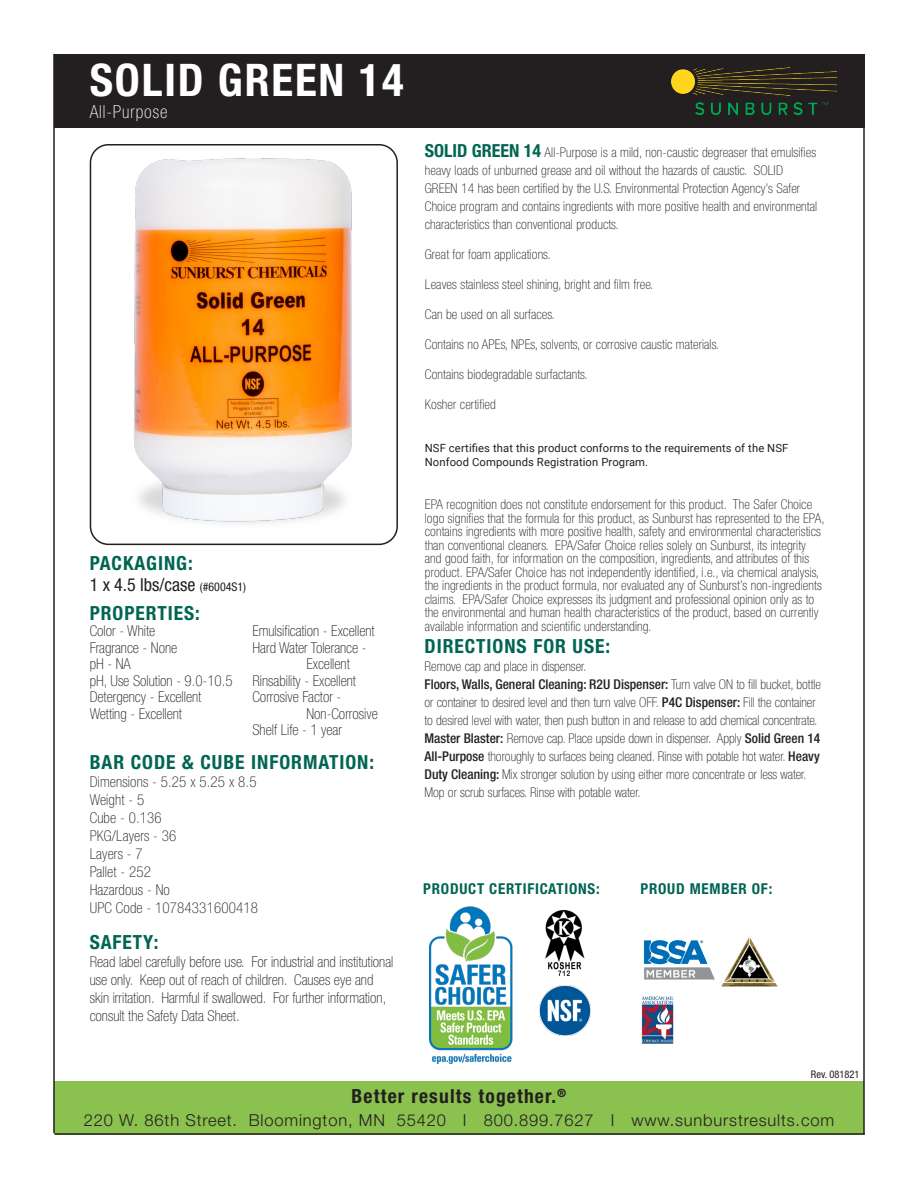
<style>
.page{position:relative;width:918px;height:1188px;background:#fff}
.page>*{position:absolute;margin:0;border:0;box-sizing:border-box;transform-origin:0 0}
.t1{font:700 condensed 45px "Helvetica Neue LT Std";letter-spacing:.04em;color:#fff}
.t2{font:700 condensed 19.5px "Helvetica Neue LT Std";letter-spacing:.05em;color:#006552}
.t3{font:700 condensed 19.5px "Helvetica Neue LT Std";letter-spacing:.06em;color:#231f20}
.t4{font:condensed 18px "Helvetica Neue LT Std";color:#231f20}
.t5{font:100 condensed 18px "Helvetica Neue LT Std";letter-spacing:.05em;color:#fff}
.t6{font:300 16.5px "Helvetica Neue LT Std";letter-spacing:.05em;color:#231f20}
.t7{font:100 condensed 15px/18px "Helvetica Neue LT Std";color:#231f20}
.t8{font:700 condensed 15px "Helvetica Neue LT Std";letter-spacing:.05em;color:#006552}
.t9{font:100 condensed 13.5px/18px "Helvetica Neue LT Std";letter-spacing:.01em;color:#231f20}
.t10{font:11.25px/13.5px "Roboto";letter-spacing:.01em;color:#231f20}
.t11{font:condensed 10.5px "Helvetica Neue LT Std";color:#231f20}
.s1{font-size:12px}
.s2{font-weight:700;font-size:18px;color:#006552}
.s3{font-weight:500}
</style>
<div class="page">
<div style="left:54px;top:54px;width:590px;height:74px;background:#231f20"></div>
<div style="left:54px;top:1081px;width:810px;height:54px;background:#8bc14e"></div>
<div style="left:90px;top:144px;width:308px;height:401px;border:2px solid #231f20;border-radius:18px"></div>
<div style="left:644px;top:54px;width:221px;height:74px;background:#231f20"></div>
<img style="left:672px;top:68px;width:164px;height:46px">
<hr style="left:53px;top:54px;width:2px;height:1079px;background:#231f20">
<hr style="left:863px;top:108px;width:2px;height:1027px;background:#231f20">
<hr style="left:55px;top:1133px;width:810px;height:2px;background:#231f20">
<img style="left:134px;top:158px;width:218px;height:366px">
<img style="left:643px;top:940px;width:72px;height:40px">
<img style="left:722px;top:937px;width:56px;height:50px">
<img style="left:641px;top:996px;width:33px;height:48px">
<img style="left:545px;top:909px;width:40px;height:67px">
<img style="left:430px;top:906px;width:83px;height:157px">
<img style="left:539px;top:985px;width:51px;height:51px">
<p class="t1" style="left:90px;top:53px;width:316px">SOLID GREEN 14</p>
<p class="t5" style="left:90px;top:101px;width:79px">All-Purpose</p>
<p class="t2" style="left:90px;top:551px;width:105px">PACKAGING:</p>
<p class="t4" style="left:90px;top:574px;width:158px">1 x 4.5 lbs/case <span class="s1">(#6004S1)</span></p>
<p class="t2" style="left:90px;top:601px;width:112px">PROPERTIES:</p>
<p class="t7" style="left:90px;top:622px;width:67px">Color - White</p>
<p class="t7" style="left:90px;top:638px;width:89px">Fragrance - None</p>
<p class="t7" style="left:90px;top:655px;width:43px">pH - NA</p>
<p class="t7" style="left:90px;top:671px;width:144px">pH, Use Solution - 9.0-10.5</p>
<p class="t7" style="left:90px;top:688px;width:113px">Detergency - Excellent</p>
<p class="t7" style="left:90px;top:704px;width:94px">Wetting - Excellent</p>
<p class="t7" style="left:252px;top:622px;width:124px">Emulsification - Excellent</p>
<p class="t7" style="left:306px;top:639px;width:62px;line-height:16.5px;text-indent:-54px">Hard Water Tolerance -<br>Excellent</p>
<p class="t7" style="left:252px;top:671px;width:105px">Rinsability - Excellent</p>
<p class="t7" style="left:252px;top:688px;width:90px">Corrosive Factor -</p>
<p class="t7" style="left:306px;top:704px;width:73px">Non-Corrosive</p>
<p class="t7" style="left:252px;top:721px;width:91px">Shelf Life - 1 year</p>
<p class="t2" style="left:90px;top:750px;width:286px">BAR CODE &amp; CUBE INFORMATION:</p>
<p class="t7" style="left:90px;top:772px;width:168px">Dimensions - 5.25 x 5.25 x 8.5</p>
<p class="t7" style="left:90px;top:790px;width:56px">Weight - 5</p>
<p class="t7" style="left:90px;top:808px;width:74px">Cube - 0.136</p>
<p class="t7" style="left:90px;top:826px;width:88px">PKG/Layers - 36</p>
<p class="t7" style="left:90px;top:844px;width:54px">Layers - 7</p>
<p class="t7" style="left:90px;top:862px;width:63px">Pallet - 252</p>
<p class="t7" style="left:90px;top:880px;width:82px">Hazardous - No</p>
<p class="t7" style="left:90px;top:898px;width:170px">UPC Code - 10784331600418</p>
<p class="t2" style="left:90px;top:930px;width:70px">SAFETY:</p>
<p class="t7" style="left:90px;top:952px;width:305px">Read label carefully before use. For industrial and institutional use only. Keep out of reach of children. Causes eye and skin irritation. Harmful if swallowed. For further information, consult the Safety Data Sheet.</p>
<p class="t9" style="left:425px;top:143px;width:394px"><span class="s2">SOLID GREEN 14</span> All-Purpose is a mild, non-caustic degreaser that emulsifies heavy loads of unburned grease and oil without the hazards of caustic. SOLID GREEN 14 has been certified by the U.S. Environmental Protection Agency’s Safer Choice program and contains ingredients with more positive health and environmental characteristics than conventional products.</p>
<p class="t9" style="left:425px;top:245px;width:127px">Great for foam applications.</p>
<p class="t9" style="left:425px;top:275px;width:230px">Leaves stainless steel shining, bright and film free.</p>
<p class="t9" style="left:425px;top:305px;width:132px">Can be used on all surfaces.</p>
<p class="t9" style="left:425px;top:335px;width:296px">Contains no APEs, NPEs, solvents, or corrosive caustic materials.</p>
<p class="t9" style="left:425px;top:365px;width:164px">Contains biodegradable surfactants.</p>
<p class="t9" style="left:425px;top:395px;width:73px">Kosher certified</p>
<p class="t10" style="left:425px;top:441px;width:365px">NSF certifies that this product conforms to the requirements of the NSF<br>Nonfood Compounds Registration Program.</p>
<p class="t9" style="left:425px;top:498px;width:401px;line-height:13.5px">EPA recognition does not constitute endorsement for this product. The Safer Choice logo signifies that the formula for this product, as Sunburst has represented to the EPA, contains ingredients with more positive health, safety and environmental characteristics than conventional cleaners. EPA/Safer Choice relies solely on Sunburst, its integrity and good faith, for information on the composition, ingredients, and attributes of this product. EPA/Safer Choice has not independently identified, i.e., via chemical analysis, the ingredients in the product formula, nor evaluated any of Sunburst’s non-ingredients claims. EPA/Safer Choice expresses its judgment and professional opinion only as to the environmental and human health characteristics of the product, based on currently available information and scientific understanding.</p>
<p class="t2" style="left:424px;top:634px;width:187px">DIRECTIONS FOR USE:</p>
<p class="t9" style="left:424px;top:657px;width:163px">Remove cap and place in dispenser.</p>
<p class="t9" style="left:424px;top:675px;width:398px"><span class="s3">Floors, Walls, General Cleaning: R2U Dispenser:</span> Turn valve ON to fill bucket, bottle or container to desired level and then turn valve OFF. <span class="s3">P4C Dispenser:</span> Fill the container to desired level with water, then push button in and release to add chemical concentrate.<br><span class="s3">Master Blaster:</span> Remove cap. Place upside down in dispenser. Apply <span class="s3">Solid Green 14<br>All-Purpose</span> thoroughly to surfaces being cleaned. Rinse with potable hot water. <span class="s3">Heavy Duty Cleaning:</span> Mix stronger solution by using either more concentrate or less water.<br>Mop or scrub surfaces. Rinse with potable water.</p>
<p class="t8" style="left:423px;top:880px;width:178px">PRODUCT CERTIFICATIONS:</p>
<p class="t8" style="left:640px;top:880px;width:133px">PROUD MEMBER OF:</p>
<p class="t11" style="left:811px;top:1068px;width:50px">Rev. 081821</p>
<p class="t3" style="left:352px;top:1085px;width:216px">Better results together.<sup>®</sup></p>
<p class="t6" style="left:84px;top:1110px;width:752px">220 W. 86th Street. Bloomington, MN 55420 I 800.899.7627 I www.sunburstresults.com</p>
</div>
